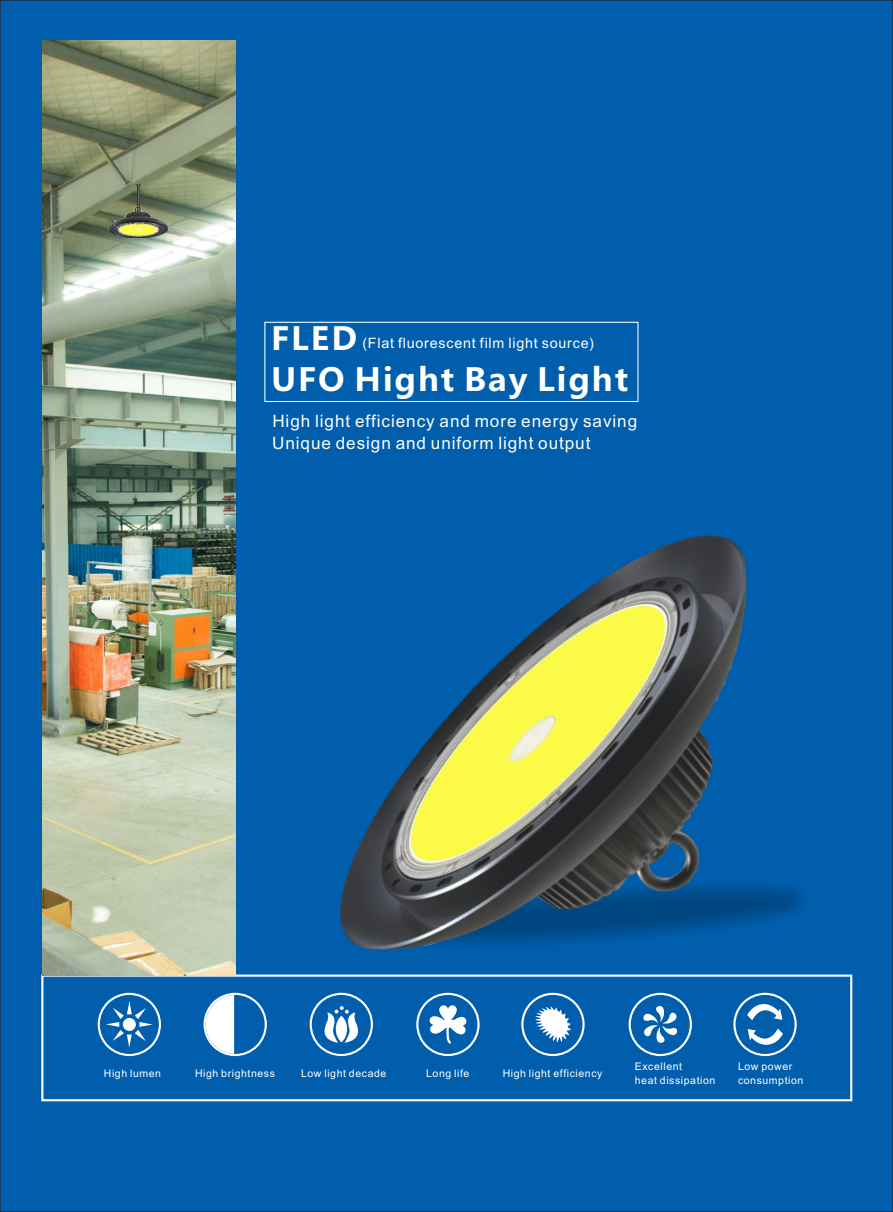
<style>
.page{position:relative;width:893px;height:1212px;background:#005eac}
.page>*{position:absolute;margin:0;border:0;box-sizing:border-box;transform-origin:0 0}
.t1{font:700 31.5px/40.8px "Microsoft Ya Hei";letter-spacing:.06em;color:#fff}
.t2{font:17.1px/21.8px "Arial Unicode MS";letter-spacing:.055em;color:#fff}
.t3{font:14.25px "Arial Unicode MS";letter-spacing:.055em;color:#fff}
.t4{font:10.5px/14.1px "Arial Unicode MS";letter-spacing:.055em;color:#fff}
</style>
<div class="page">
<div style="left:41px;top:974px;width:811px;height:127px;border:2px solid #fff"></div>
<svg style="left:98px;top:993px;width:63px;height:63px;background:#337ebc"></svg>
<svg style="left:310px;top:993px;width:63px;height:63px"></svg>
<svg style="left:416px;top:993px;width:64px;height:63px"></svg>
<svg style="left:521px;top:993px;width:64px;height:63px"></svg>
<svg style="left:629px;top:993px;width:63px;height:63px;background:#347fbd"></svg>
<svg style="left:733px;top:993px;width:64px;height:63px"></svg>
<svg style="left:202px;top:992px;width:65px;height:65px"></svg>
<img style="left:43px;top:41px;width:192px;height:934px">
<img style="left:108px;top:198px;width:63px;height:42px">
<svg style="left:135px;top:184px;width:6px;height:27px"></svg>
<div style="left:288px;top:67px;width:164px;height:35px;background:#005eac"></div>
<svg style="left:390px;top:118px;width:26px;height:23px"></svg>
<svg style="left:429px;top:118px;width:24px;height:23px"></svg>
<svg style="left:465px;top:108px;width:38px;height:34px"></svg>
<svg style="left:514px;top:117px;width:26px;height:24px"></svg>
<div style="left:375px;top:859px;width:451px;height:111px;background:#005eac"></div>
<img style="left:273px;top:520px;width:521px;height:448px">
<div style="left:264px;top:322px;width:374px;height:80px;border:1px solid #fff"></div>
<h1 class="t1" style="left:271px;top:321px;width:359px">FLED<br>UFO Hight Bay Light</h1>
<h3 class="t3" style="left:362px;top:338px;width:233px">(Flat fluorescent film light source)</h3>
<h2 class="t2" style="left:272px;top:411px;width:367px">High light efficiency and more energy saving<br>Unique design and uniform light output</h2>
<p class="t4" style="left:104px;top:1067px;width:59px">High lumen</p>
<p class="t4" style="left:195px;top:1067px;width:81px">High brightness</p>
<p class="t4" style="left:301px;top:1067px;width:87px">Low light decade</p>
<p class="t4" style="left:426px;top:1067px;width:45px">Long life</p>
<p class="t4" style="left:503px;top:1067px;width:101px">High light efficiency</p>
<p class="t4" style="left:635px;top:1060px;width:82px">Excellent<br>heat dissipation</p>
<p class="t4" style="left:738px;top:1060px;width:67px">Low power consumption</p>
</div>
